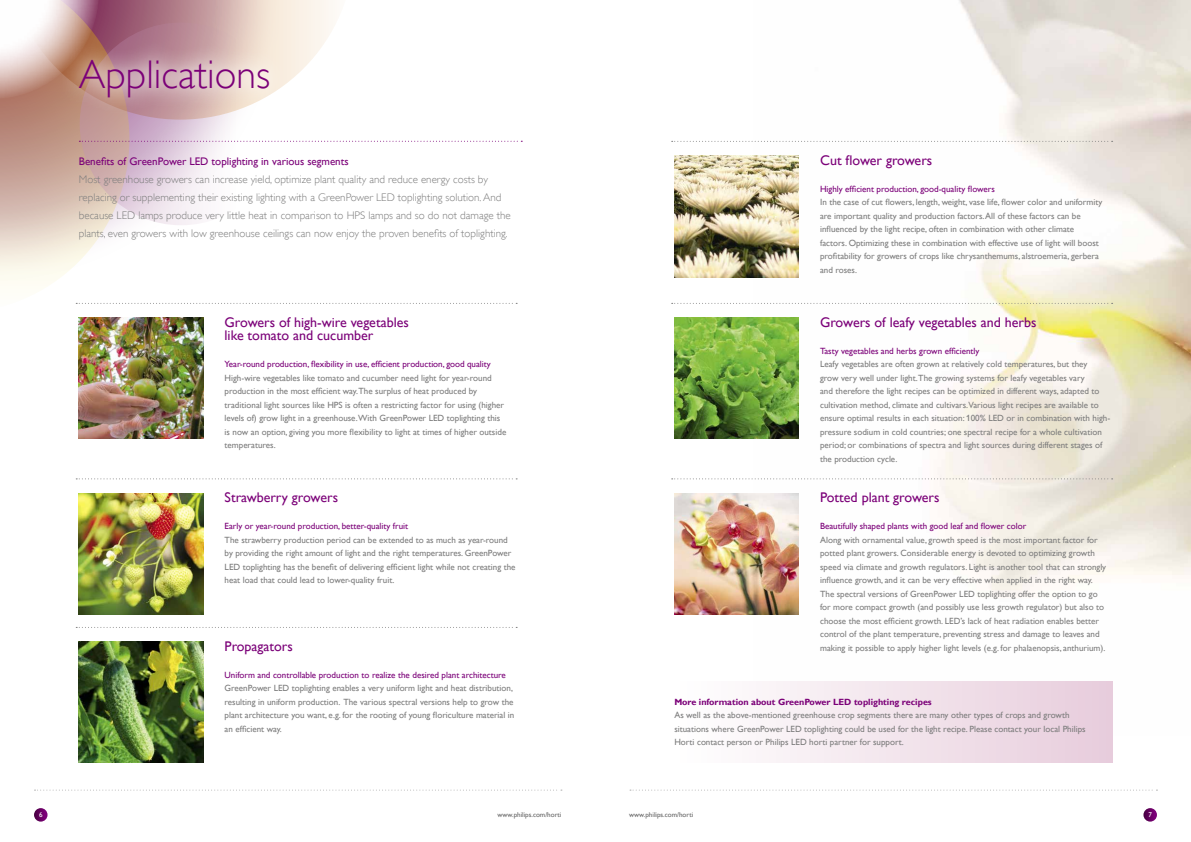
<style>
.page{position:relative;width:1191px;height:842px;background:#fff}
.page>*{position:absolute;margin:0;border:0;box-sizing:border-box;transform-origin:0 0}
.t1{font:40px "Gill Sans Alt One WGL Light";color:#7b0078}
.t2{font:14px/13.5px "Gill Sans Alt One WGL";color:#7b0078}
.t3{font:11px/18px "Gill Sans Alt One WGL Light";color:#7c7c7c}
.t4{font:11px "Gill Sans Alt One WGL";color:#7b0078}
.t5{font:9px/13.5px "Gill Sans Alt One WGL";color:#7c7c7c}
.t6{font:9px "Gill Sans Alt One WGL";color:#7b0078}
.t7{font:700 9px "Gill Sans Alt One WGL";color:#7b0078}
.t8{font:7px "Gill Sans Alt One WGL";color:#636363}
.t9{font:7px "Gill Sans Alt One WGL";color:#fff}
</style>
<div class="page">
<svg style="left:0;top:99px;width:129px;height:205px"></svg>
<svg style="left:6px;top:0;width:329px;height:120px"></svg>
<svg style="left:80px;top:23px;width:202px;height:202px"></svg>
<svg style="left:0;top:0;width:99px;height:99px"></svg>
<img style="left:753px;top:0;width:438px;height:736px">
<svg style="left:671px;top:141px;width:441px;height:1px"></svg>
<svg style="left:671px;top:303px;width:441px;height:1px"></svg>
<svg style="left:671px;top:478px;width:441px;height:1px"></svg>
<svg style="left:76px;top:303px;width:441px;height:1px"></svg>
<svg style="left:76px;top:478px;width:441px;height:1px"></svg>
<svg style="left:76px;top:627px;width:441px;height:1px"></svg>
<div style="left:59px;top:40px;width:231px;height:78px;background:#fff;opacity:.75"></div>
<img style="left:79px;top:317px;width:124px;height:122px">
<img style="left:674px;top:317px;width:124px;height:122px">
<img style="left:674px;top:493px;width:124px;height:121px">
<img style="left:674px;top:156px;width:124px;height:121px">
<img style="left:79px;top:493px;width:124px;height:121px">
<img style="left:79px;top:642px;width:124px;height:121px">
<div style="left:674px;top:682px;width:438px;height:81px;background:linear-gradient(to right,#fff,#e7ccdc)"></div>
<svg style="left:79px;top:141px;width:443px;height:1px"></svg>
<svg style="left:34px;top:808px;width:14px;height:14px"></svg>
<svg style="left:1143px;top:808px;width:14px;height:14px"></svg>
<svg style="left:35px;top:790px;width:527px;height:1px"></svg>
<svg style="left:630px;top:790px;width:527px;height:1px"></svg>
<h1 class="t1" style="left:79px;top:48px;width:193px">Applications</h1>
<p class="t4" style="left:79px;top:153px;width:271px">Benefits of GreenPower LED toplighting in various segments</p>
<p class="t3" style="left:79px;top:170px;width:433px">Most greenhouse growers can increase yield, optimize plant quality and reduce energy costs by replacing or supplementing their existing lighting with a GreenPower LED toplighting solution. And because LED lamps produce very little heat in comparison to HPS lamps and so do not damage the plants, even growers with low greenhouse ceilings can now enjoy the proven benefits of toplighting.</p>
<h2 class="t2" style="left:225px;top:315px;width:186px">Growers of high-wire vegetables like tomato and cucumber</h2>
<p class="t6" style="left:225px;top:358px;width:268px">Year-round production, flexibility in use, efficient production, good quality</p>
<p class="t5" style="left:225px;top:371px;width:283px">High-wire vegetables like tomato and cucumber need light for year-round production in the most efficient way.The surplus of heat produced by traditional light sources like HPS is often a restricting factor for using (higher levels of) grow light in a greenhouse.With GreenPower LED toplighting this is now an option, giving you more flexibility to light at times of higher outside temperatures.</p>
<h2 class="t2" style="left:225px;top:490px;width:115px">Strawberry growers</h2>
<p class="t6" style="left:225px;top:520px;width:185px">Early or year-round production, better-quality fruit</p>
<p class="t5" style="left:225px;top:533px;width:292px">The strawberry production period can be extended to as much as year-round by providing the right amount of light and the right temperatures. GreenPower LED toplighting has the benefit of delivering efficient light while not creating the heat load that could lead to lower-quality fruit.</p>
<h2 class="t2" style="left:225px;top:639px;width:70px">Propagators</h2>
<p class="t6" style="left:225px;top:668px;width:283px">Uniform and controllable production to realize the desired plant architecture</p>
<p class="t5" style="left:225px;top:681px;width:291px">GreenPower LED toplighting enables a very uniform light and heat distribution, resulting in uniform production. The various spectral versions help to grow the plant architecture you want, e.g. for the rooting of young floriculture material in an efficient way.</p>
<h2 class="t2" style="left:820px;top:153px;width:114px">Cut flower growers</h2>
<p class="t6" style="left:820px;top:182px;width:176px">Highly efficient production, good-quality flowers</p>
<p class="t5" style="left:820px;top:195px;width:284px">In the case of cut flowers, length, weight, vase life, flower color and uniformity are important quality and production factors. All of these factors can be influenced by the light recipe, often in combination with other climate factors. Optimizing these in combination with effective use of light will boost profitability for growers of crops like chrysanthemums, alstroemeria, gerbera and roses.</p>
<h2 class="t2" style="left:820px;top:315px;width:218px">Growers of leafy vegetables and herbs</h2>
<p class="t6" style="left:820px;top:344px;width:161px">Tasty vegetables and herbs grown efficiently</p>
<p class="t5" style="left:820px;top:357px;width:292px">Leafy vegetables are often grown at relatively cold temperatures, but they<br>grow very well under light.The growing systems for leafy vegetables vary<br>and therefore the light recipes can be optimized in different ways, adapted to cultivation method, climate and cultivars.Various light recipes are available to ensure optimal results in each situation: 100% LED or in combination with high&shy;pressure sodium in cold countries; one spectral recipe for a whole cultivation period; or combinations of spectra and light sources during different stages of the production cycle.</p>
<h2 class="t2" style="left:820px;top:490px;width:121px">Potted plant growers</h2>
<p class="t6" style="left:820px;top:520px;width:208px">Beautifully shaped plants with good leaf and flower color</p>
<p class="t5" style="left:820px;top:533px;width:288px">Along with ornamental value, growth speed is the most important factor for potted plant growers. Considerable energy is devoted to optimizing growth speed via climate and growth regulators. Light is another tool that can strongly influence growth, and it can be very effective when applied in the right way.<br>The spectral versions of GreenPower LED toplighting offer the option to go for more compact growth (and possibly use less growth regulator) but also to choose the most efficient growth. LED’s lack of heat radiation enables better control of the plant temperature, preventing stress and damage to leaves and making it possible to apply higher light levels (e.g. for phalaenopsis, anthurium).</p>
<p class="t7" style="left:674px;top:695px;width:259px">More information about GreenPower LED toplighting recipes</p>
<p class="t5" style="left:674px;top:708px;width:413px">As well as the above-mentioned greenhouse crop segments there are many other types of crops and growth situations where GreenPower LED toplighting could be used for the light recipe. Please contact your local Philips<br>Horti contact person or Philips LED horti partner for support.</p>
<p class="t9" style="left:39px;top:810px;width:5px">6</p>
<p class="t9" style="left:1148px;top:810px;width:5px">7</p>
<p class="t8" style="left:497px;top:810px;width:65px">www.philips.com/horti</p>
<p class="t8" style="left:629px;top:810px;width:65px">www.philips.com/horti</p>
</div>
